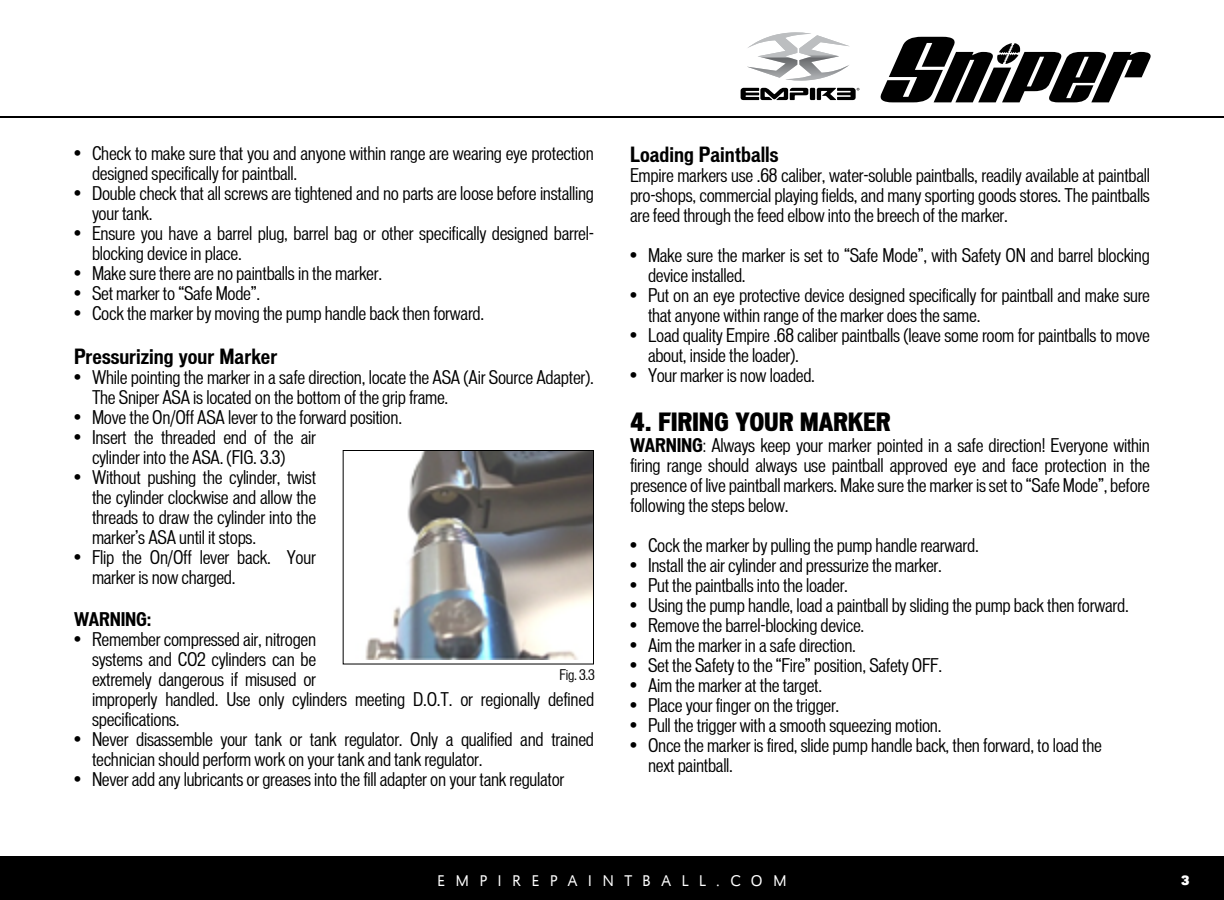
<style>
.page{position:relative;width:1224px;height:900px;background:#fff}
.page>*{position:absolute;margin:0;border:0;box-sizing:border-box;transform-origin:0 0}
.t1{font:900 condensed 24px "Vonnes";letter-spacing:-.01em;color:#000}
.t2{font:700 condensed 20px "Vonnes";color:#000}
.t3{font:condensed 18px/20px "Vonnes";letter-spacing:-.015em;color:#000}
.t4{font:700 condensed 18px "Vonnes";letter-spacing:-.01em;color:#000}
.t5{font:16px "URW Grotesk SCT Ligh";letter-spacing:.65em;color:#fff}
.t6{font:condensed 14px "Vonnes";color:#000}
.t7{font:700 14px "URW Grotesk T";color:#fff}
.s1{font-weight:700}
</style>
<div class="page">
<div style="left:0;top:856px;width:1224px;height:44px;background:#000"></div>
<svg style="left:741px;top:32px;width:118px;height:68px"></svg>
<svg style="left:880px;top:37px;width:271px;height:65px"></svg>
<hr style="left:0;top:116px;width:1224px;height:2px;background:#000">
<img style="left:365px;top:452px;width:227px;height:208px">
<div style="left:343px;top:450px;width:251px;height:215px;border:1px solid #000"></div>
<p class="t3" style="left:92px;top:144px;width:503px;text-indent:-18px">• Check to make sure that you and anyone within range are wearing eye protection designed specifically for paintball.</p>
<p class="t3" style="left:92px;top:184px;width:504px;text-indent:-18px">• Double check that all screws are tightened and no parts are loose before installing your tank.</p>
<p class="t3" style="left:92px;top:224px;width:504px;text-indent:-18px">• Ensure you have a barrel plug, barrel bag or other specifically designed barrel&shy;blocking device in place.</p>
<p class="t3" style="left:74px;top:264px;width:310px">• Make sure there are no paintballs in the marker.</p>
<p class="t3" style="left:74px;top:284px;width:188px">• Set marker to “Safe Mode”.</p>
<p class="t3" style="left:74px;top:304px;width:412px">• Cock the marker by moving the pump handle back then forward.</p>
<p class="t2" style="left:74px;top:345px;width:205px">Pressurizing your Marker</p>
<p class="t3" style="left:92px;top:368px;width:503px;text-indent:-18px">• While pointing the marker in a safe direction, locate the ASA (Air Source Adapter).<br>The Sniper ASA is located on the bottom of the grip frame.</p>
<p class="t3" style="left:74px;top:408px;width:330px">• Move the On/Off ASA lever to the forward position.</p>
<p class="t3" style="left:92px;top:428px;width:226px;text-indent:-18px">• Insert the threaded end of the air cylinder into the ASA. (FIG. 3.3)</p>
<p class="t3" style="left:92px;top:468px;width:226px;text-align:justify;text-indent:-18px">• Without pushing the cylinder, twist the cylinder clockwise and allow the threads to draw the cylinder into the marker’s ASA until it stops.</p>
<p class="t3" style="left:92px;top:548px;width:225px;text-indent:-18px">• Flip the On/Off lever back. Your marker is now charged.</p>
<p class="t4" style="left:74px;top:609px;width:79px">WARNING:</p>
<p class="t3" style="left:92px;top:629px;width:504px;text-indent:-18px">• Remember compressed air, nitrogen<br>systems and CO2 cylinders can be<br>extremely dangerous if misused or<br>improperly handled. Use only cylinders meeting D.O.T. or regionally defined specifications.</p>
<p class="t3" style="left:92px;top:729px;width:504px;text-indent:-18px">• Never disassemble your tank or tank regulator. Only a qualified and trained technician should perform work on your tank and tank regulator.</p>
<p class="t3" style="left:74px;top:769px;width:492px">• Never add any lubricants or greases into the fill adapter on your tank regulator</p>
<p class="t6" style="left:560px;top:667px;width:37px">Fig. 3.3</p>
<p class="t2" style="left:630px;top:143px;width:150px">Loading Paintballs</p>
<p class="t3" style="left:630px;top:165px;width:522px;text-align:justify">Empire markers use .68 caliber, water-soluble paintballs, readily available at paintball pro-shops, commercial playing fields, and many sporting goods stores. The paintballs are feed through the feed elbow into the breech of the marker.</p>
<p class="t3" style="left:648px;top:245px;width:503px;text-indent:-18px">• Make sure the marker is set to “Safe Mode”, with Safety ON and barrel blocking device installed.</p>
<p class="t3" style="left:648px;top:285px;width:504px;text-indent:-18px">• Put on an eye protective device designed specifically for paintball and make sure that anyone within range of the marker does the same.</p>
<p class="t3" style="left:648px;top:325px;width:504px;text-indent:-18px">• Load quality Empire .68 caliber paintballs (leave some room for paintballs to move about, inside the loader).</p>
<p class="t3" style="left:630px;top:365px;width:186px">• Your marker is now loaded.</p>
<h1 class="t1" style="left:630px;top:407px;width:262px">4. FIRING YOUR MARKER</h1>
<p class="t3" style="left:630px;top:436px;width:522px;text-align:justify"><span class="s1">WARNING</span>: Always keep your marker pointed in a safe direction! Everyone within firing range should always use paintball approved eye and face protection in the presence of live paintball markers. Make sure the marker is set to “Safe Mode”, before following the steps below.</p>
<p class="t3" style="left:630px;top:536px;width:350px">• Cock the marker by pulling the pump handle rearward.</p>
<p class="t3" style="left:630px;top:556px;width:313px">• Install the air cylinder and pressurize the marker.</p>
<p class="t3" style="left:630px;top:576px;width:220px">• Put the paintballs into the loader.</p>
<p class="t3" style="left:630px;top:596px;width:500px">• Using the pump handle, load a paintball by sliding the pump back then forward.</p>
<p class="t3" style="left:630px;top:616px;width:236px">• Remove the barrel-blocking device.</p>
<p class="t3" style="left:630px;top:636px;width:228px">• Aim the marker in a safe direction.</p>
<p class="t3" style="left:630px;top:656px;width:314px">• Set the Safety to the “Fire” position, Safety OFF.</p>
<p class="t3" style="left:630px;top:676px;width:194px">• Aim the marker at the target.</p>
<p class="t3" style="left:630px;top:696px;width:211px">• Place your finger on the trigger.</p>
<p class="t3" style="left:630px;top:716px;width:313px">• Pull the trigger with a smooth squeezing motion.</p>
<p class="t3" style="left:648px;top:736px;width:455px;text-indent:-18px">• Once the marker is fired, slide pump handle back, then forward, to load the next paintball.</p>
<p class="t5" style="left:437px;top:872px;width:351px">EMPIREPAINTBALL.COM</p>
<p class="t7" style="left:1181px;top:872px;width:10px">3</p>
</div>
